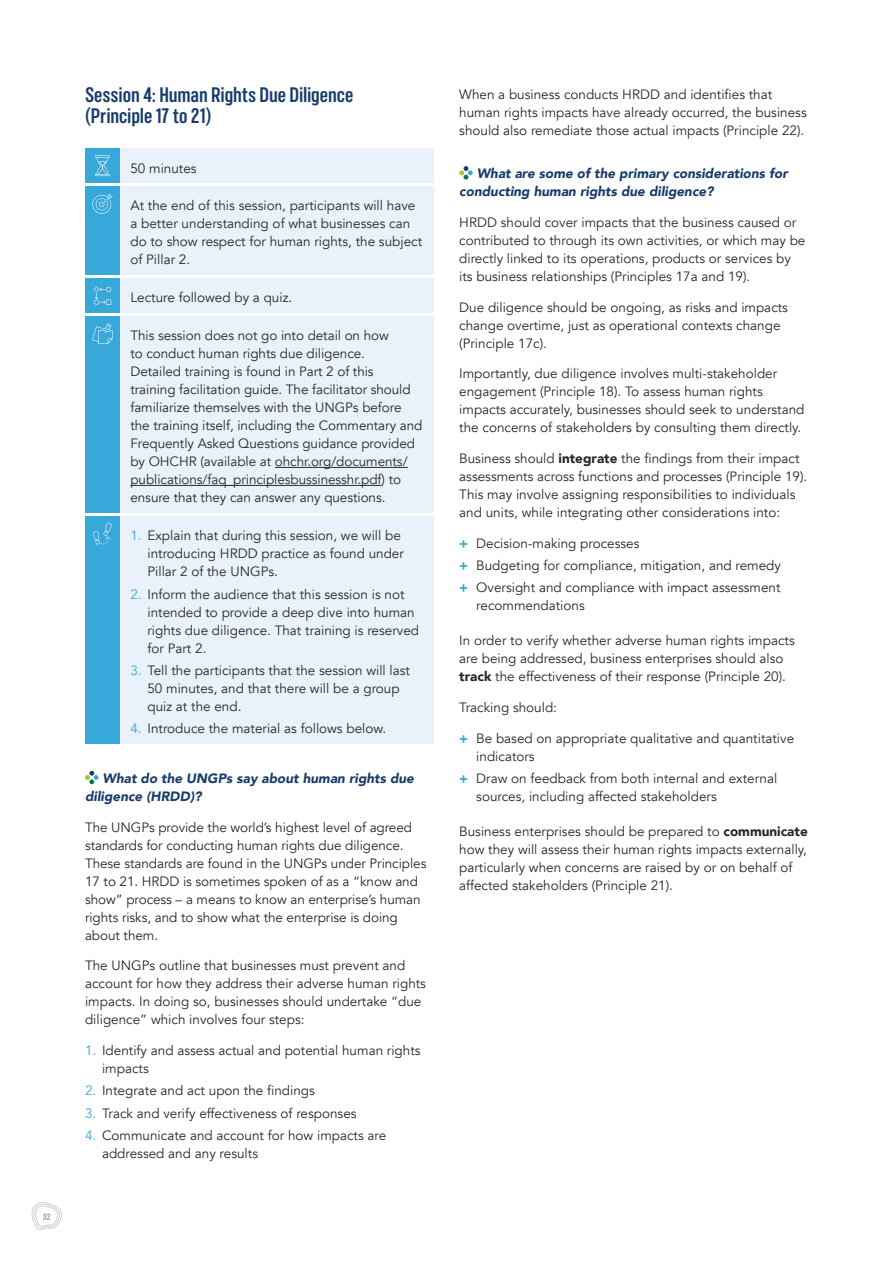
<style>
.page{position:relative;width:893px;height:1263px;background:#fff}
.page>*{position:absolute;margin:0;border:0;box-sizing:border-box;transform-origin:0 0}
.t1{font:700 21px/21px "Marsden Cm Semi";letter-spacing:-.005em;color:#183d6b}
.t2{font:13.5px/18px "Avenir";color:#292829}
.t3{font:italic 900 13.5px/18px "Avenir";color:#183d6b}
.t4{font:700 9px "Marsden Cm Semi";color:#939598}
.s1{color:#37a8da}
.s2{font-weight:900}
.s3{font-weight:900;color:#37a8da}
</style>
<div class="page">
<svg style="left:85px;top:771px;width:14px;height:13px"></svg>
<div style="left:120px;top:148px;width:314px;height:35px;background:#e9f1fa"></div>
<div style="left:85px;top:148px;width:35px;height:35px;background:#37a8da"></div>
<svg style="left:95px;top:155px;width:15px;height:21px"></svg>
<div style="left:120px;top:186px;width:314px;height:89px;background:#e9f1fa"></div>
<div style="left:85px;top:186px;width:35px;height:89px;background:#37a8da"></div>
<svg style="left:92px;top:194px;width:21px;height:20px"></svg>
<div style="left:85px;top:278px;width:35px;height:35px;background:#37a8da"></div>
<svg style="left:94px;top:287px;width:17px;height:18px"></svg>
<div style="left:120px;top:278px;width:314px;height:35px;background:#e9f1fa"></div>
<div style="left:120px;top:316px;width:314px;height:197px;background:#e9f1fa"></div>
<hr style="left:275px;top:467px;width:133px;height:1px;background:#292829">
<hr style="left:130px;top:485px;width:252px;height:1px;background:#292829">
<div style="left:85px;top:316px;width:35px;height:197px;background:#37a8da"></div>
<svg style="left:92px;top:323px;width:21px;height:21px"></svg>
<div style="left:120px;top:516px;width:314px;height:228px;background:#e9f1fa"></div>
<div style="left:85px;top:516px;width:35px;height:228px;background:#37a8da"></div>
<svg style="left:93px;top:523px;width:18px;height:22px"></svg>
<svg style="left:459px;top:166px;width:14px;height:14px"></svg>
<svg style="left:31px;top:1202px;width:31px;height:29px"></svg>
<p class="t4" style="left:43px;top:1212px;width:9px">32</p>
<h1 class="t1" style="left:85px;top:85px;width:270px">Session 4: Human Rights Due Diligence (Principle 17 to 21)</h1>
<p class="t2" style="left:130px;top:159px;width:68px">50 minutes</p>
<p class="t2" style="left:130px;top:197px;width:293px">At the end of this session, participants will have a better understanding of what businesses can do to show respect for human rights, the subject of Pillar 2.</p>
<p class="t2" style="left:130px;top:289px;width:163px">Lecture followed by a quiz.</p>
<p class="t2" style="left:130px;top:327px;width:293px">This session does not go into detail on how<br>to conduct human rights due diligence.<br>Detailed training is found in Part 2 of this<br>training facilitation guide. The facilitator should familiarize themselves with the UNGPs before the training itself, including the Commentary and Frequently Asked Questions guidance provided by OHCHR (available at ohchr.org/documents/ publications/faq_principlesbussinesshr.pdf) to ensure that they can answer any questions.</p>
<p class="t2" style="left:147px;top:527px;width:258px;text-indent:-17px"><span class="s1">1.</span> Explain that during this session, we will be introducing HRDD practice as found under<br>Pillar 2 of the UNGPs.</p>
<p class="t2" style="left:147px;top:585px;width:273px;text-indent:-17px"><span class="s1">2.</span> Inform the audience that this session is not intended to provide a deep dive into human rights due diligence. That training is reserved for Part 2.</p>
<p class="t2" style="left:147px;top:661px;width:264px;text-indent:-17px"><span class="s1">3.</span> Tell the participants that the session will last<br>50 minutes, and that there will be a group quiz at the end.</p>
<p class="t2" style="left:130px;top:720px;width:257px"><span class="s1">4.</span> Introduce the material as follows below.</p>
<p class="t3" style="left:85px;top:769px;width:330px;text-indent:17px">What do the UNGPs say about human rights due diligence (HRDD)?</p>
<p class="t2" style="left:85px;top:818px;width:343px">The UNGPs provide the world’s highest level of agreed standards for conducting human rights due diligence.<br>These standards are found in the UNGPs under Principles 17 to 21. HRDD is sometimes spoken of as a “know and show” process – a means to know an enterprise’s human rights risks, and to show what the enterprise is doing about them.</p>
<p class="t2" style="left:85px;top:957px;width:342px">The UNGPs outline that businesses must prevent and account for how they address their adverse human rights impacts. In doing so, businesses should undertake “due diligence” which involves four steps:</p>
<p class="t2" style="left:102px;top:1041px;width:320px;text-indent:-17px"><span class="s1">1.</span> Identify and assess actual and potential human rights impacts</p>
<p class="t2" style="left:85px;top:1082px;width:231px"><span class="s1">2.</span> Integrate and act upon the findings</p>
<p class="t2" style="left:85px;top:1104px;width:273px"><span class="s1">3.</span> Track and verify effectiveness of responses</p>
<p class="t2" style="left:102px;top:1126px;width:286px;text-indent:-17px"><span class="s1">4.</span> Communicate and account for how impacts are addressed and any results</p>
<p class="t2" style="left:459px;top:85px;width:349px">When a business conducts HRDD and identifies that human rights impacts have already occurred, the business should also remediate those actual impacts (Principle 22).</p>
<p class="t3" style="left:459px;top:164px;width:330px;text-indent:17px">What are some of the primary considerations for conducting human rights due diligence?</p>
<p class="t2" style="left:459px;top:213px;width:348px">HRDD should cover impacts that the business caused or contributed to through its own activities, or which may be directly linked to its operations, products or services by its business relationships (Principles 17a and 19).</p>
<p class="t2" style="left:459px;top:298px;width:330px">Due diligence should be ongoing, as risks and impacts change overtime, just as operational contexts change (Principle 17c).</p>
<p class="t2" style="left:459px;top:365px;width:347px">Importantly, due diligence involves multi-stakeholder engagement (Principle 18). To assess human rights impacts accurately, businesses should seek to understand the concerns of stakeholders by consulting them directly.</p>
<p class="t2" style="left:459px;top:450px;width:350px">Business should <span class="s2">integrate</span> the findings from their impact assessments across functions and processes (Principle 19).<br>This may involve assigning responsibilities to individuals and units, while integrating other considerations into:</p>
<p class="t2" style="left:459px;top:532px;width:323px;line-height:22.2px"><span class="s3">+</span> Decision-making processes<br><span class="s3">+</span> Budgeting for compliance, mitigation, and remedy <span class="s3">+</span> Oversight and compliance with impact assessment</p>
<p class="t2" style="left:476px;top:597px;width:110px">recommendations</p>
<p class="t2" style="left:459px;top:632px;width:337px">In order to verify whether adverse human rights impacts are being addressed, business enterprises should also <span class="s2">track</span> the effectiveness of their response (Principle 20).</p>
<p class="t2" style="left:459px;top:699px;width:99px">Tracking should:</p>
<p class="t2" style="left:476px;top:729px;width:319px;text-indent:-17px"><span class="s3">+</span> Be based on appropriate qualitative and quantitative indicators</p>
<p class="t2" style="left:476px;top:770px;width:302px;text-indent:-17px"><span class="s3">+</span> Draw on feedback from both internal and external sources, including affected stakeholders</p>
<p class="t2" style="left:459px;top:823px;width:350px">Business enterprises should be prepared to <span class="s2">communicate </span>how they will assess their human rights impacts externally, particularly when concerns are raised by or on behalf of affected stakeholders (Principle 21).</p>
</div>
